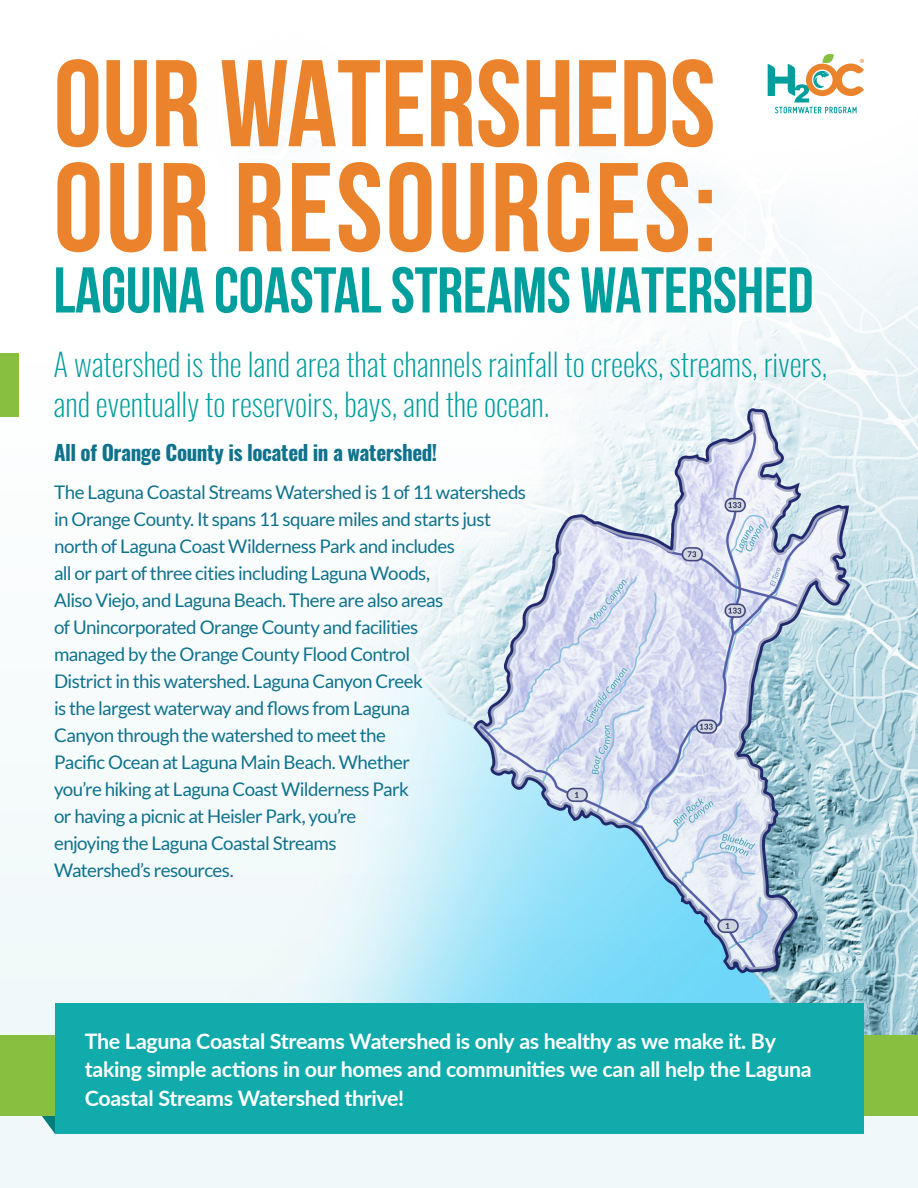
<style>
.page{position:relative;width:918px;height:1188px;background:#f0f8f9}
.page>*{position:absolute;margin:0;border:0;box-sizing:border-box;transform-origin:0 0}
.Headline{font:700 126px "Bebas Neue";letter-spacing:.02em;color:#ea832b}
.Headline-2{font:700 123px "Bebas Neue";color:#ea832b}
.Headline-3{font:700 64.5px "Bebas Neue";letter-spacing:-.005em;color:#009e9c}
.Subheadline{font:200 31.35px/39.9px "Oswald";color:#009e9c}
.t1{font:700 21.45px/28.5px "Lato";letter-spacing:-.015em;color:#fff}
.Body_Copy{font:700 21px "Oswald";letter-spacing:-.02em;color:#0f728d}
.Body{font:18.75px/27px "Lato";letter-spacing:-.03em;color:#0f728d}
</style>
<div class="page">
<img style="left:0;top:0;width:918px;height:1035px">
<svg style="left:768px;top:54px;width:96px;height:59px"></svg>
<div style="left:0;top:1035px;width:918px;height:81px;background:#89bf40"></div>
<div style="left:55px;top:1003px;width:809px;height:131px;background:#11abab"></div>
<div style="left:0;top:353px;width:19px;height:64px;background:#89bf41"></div>
<p class="Headline-2" style="left:54px;top:36px;width:664px">OURWATERSHEDS</p>
<p class="Headline" style="left:54px;top:139px;width:665px">OUR RESOURCES:</p>
<p class="Headline-3" style="left:54px;top:255px;width:762px">LAGUNACOASTALSTREAMSWATERSHED</p>
<p class="Subheadline" style="left:54px;top:341px;width:775px">A watershed is the land area that channels rainfall to creeks, streams, rivers, and eventually to reservoirs, bays, and the ocean.</p>
<p class="Body_Copy" style="left:54px;top:442px;width:385px">All of Orange County is located in a watershed!</p>
<p class="Body" style="left:54px;top:479px;width:473px">The Laguna Coastal Streams Watershed is 1 of 11 watersheds in Orange County It. spans 11 square miles and starts just north of Laguna Coast Wilderness Park and includes<br>all or part of three cities including Laguna Woods,<br>Aliso Viejo, and Laguna Beach. There are also areas<br>of Unincorporated Orange County and facilities<br>managed by the Orange County Flood Control<br>District in this watershed. Laguna Canyon Creek<br>is the largest waterway and flows from Laguna<br>Canyon through the watershed to meet the<br>Pacific Ocean at Laguna Main Beach. Whether<br>your e’ hiking at Laguna Coast Wilderness Park<br>or having a picnic at Heisler Park, your e’<br>enjoying the Laguna Coastal Streams<br>Watersheds’ resources.</p>
<p class="t1" style="left:85px;top:1026px;width:729px">The Laguna Coastal Streams Watershed is only as healthy as we make .i t By taking simple actions in our homes and communities we can all help the Laguna<br>Coastal Streams Watershed thrive!</p>
</div>
